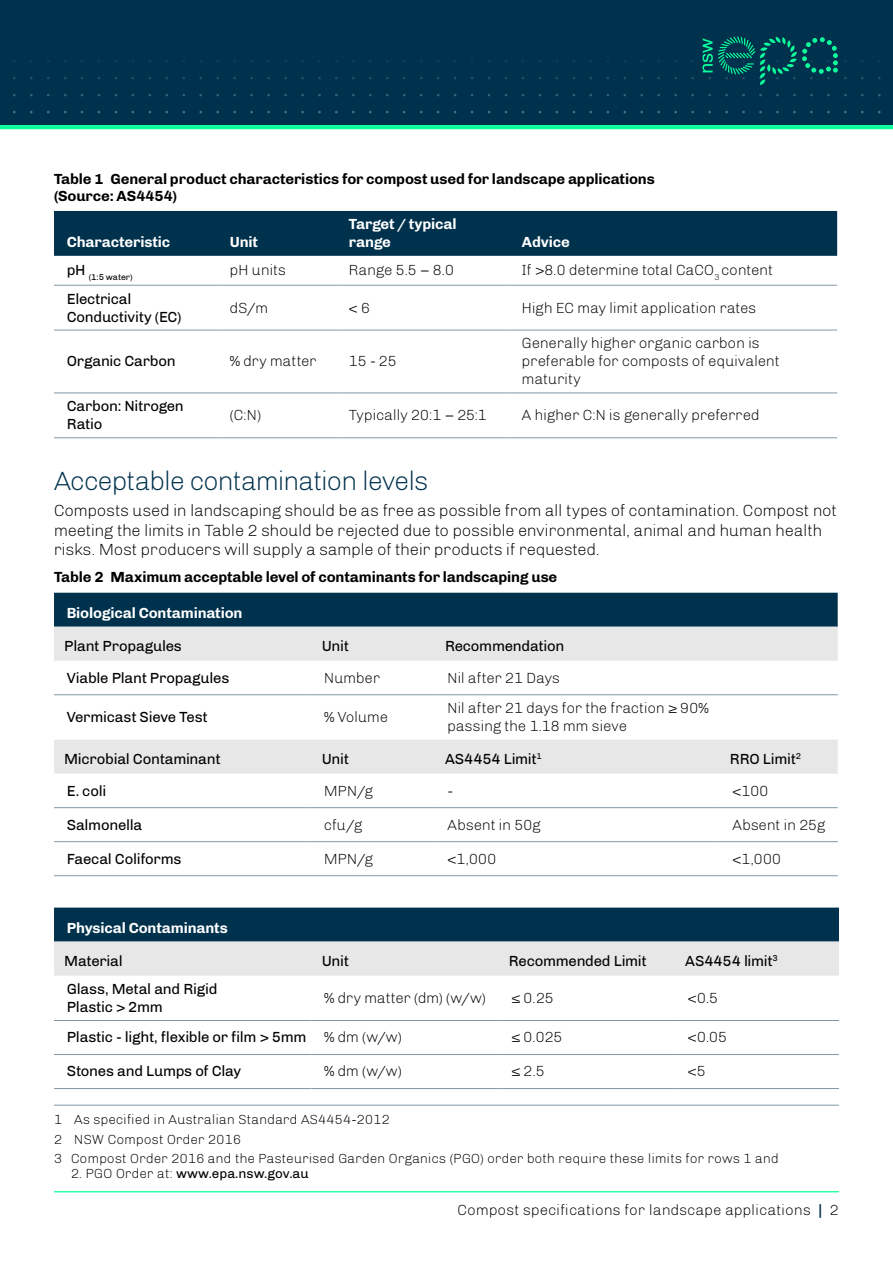
<style>
.page{position:relative;width:893px;height:1263px;background:#fff}
.page>*{position:absolute;margin:0;border:0;box-sizing:border-box;transform-origin:0 0}
.H2_L__blue__18_19{font:300 27px "Chivo";letter-spacing:-.045em;color:#00324d}
.Body_L__Black__11_13{font:300 16.5px/19.5px "Chivo";letter-spacing:-.015em;color:#000}
.Table_text{font:300 15px/18px "Chivo";letter-spacing:-.015em;color:#000}
.Table_text_reg{font:15px/18px "Chivo";letter-spacing:-.015em;color:#000}
.Figure_caption{font:700 15px/16.5px "Chivo";letter-spacing:-.01em;color:#000}
.Table_header{font:700 15px/18px "Chivo";letter-spacing:-.01em;color:#fff}
.Footnote{font:300 13.5px "Chivo";color:#000}
.Footnote-2{font:13.5px "Chivo";color:#000}
.Table_text_reg-2{font:8.7px "Chivo";color:#000}
.s1{font-weight:300}
.s2{font-weight:700;color:#00324d}
</style>
<div class="page">
<hr style="left:54px;top:1191px;width:785px;height:1px;background:#0dff9c">
<div style="left:0;top:0;width:893px;height:125px;background:#00324d"></div>
<hr style="left:0;top:125px;width:893px;height:4px;background:#0dff9c">
<svg style="left:13px;top:60px;width:308px;height:54px"></svg>
<svg style="left:335px;top:60px;width:546px;height:54px"></svg>
<svg style="left:702px;top:36px;width:136px;height:49px"></svg>
<div style="left:54px;top:211px;width:783px;height:45px;background:#00324d"></div>
<hr style="left:54px;top:285px;width:163px;height:1px;background:#8098a6">
<hr style="left:217px;top:285px;width:119px;height:1px;background:#8098a6">
<hr style="left:336px;top:285px;width:173px;height:1px;background:#8098a6">
<hr style="left:509px;top:285px;width:328px;height:1px;background:#8098a6">
<hr style="left:54px;top:330px;width:163px;height:1px;background:#8098a6">
<hr style="left:217px;top:330px;width:119px;height:1px;background:#8098a6">
<hr style="left:336px;top:330px;width:173px;height:1px;background:#8098a6">
<hr style="left:509px;top:330px;width:328px;height:1px;background:#8098a6">
<hr style="left:54px;top:393px;width:163px;height:1px;background:#8098a6">
<hr style="left:217px;top:393px;width:119px;height:1px;background:#8098a6">
<hr style="left:336px;top:393px;width:173px;height:1px;background:#8098a6">
<hr style="left:509px;top:393px;width:328px;height:1px;background:#8098a6">
<hr style="left:54px;top:437px;width:163px;height:1px;background:#8098a6">
<hr style="left:217px;top:437px;width:119px;height:1px;background:#8098a6">
<hr style="left:336px;top:437px;width:173px;height:1px;background:#8098a6">
<hr style="left:509px;top:437px;width:328px;height:1px;background:#8098a6">
<div style="left:54px;top:593px;width:784px;height:34px;background:#00324d"></div>
<svg style="left:54px;top:627px;width:784px;height:147px"></svg>
<hr style="left:54px;top:694px;width:257px;height:1px;background:#8098a6">
<hr style="left:311px;top:694px;width:124px;height:1px;background:#8098a6">
<hr style="left:435px;top:694px;width:285px;height:1px;background:#8098a6">
<hr style="left:720px;top:694px;width:118px;height:1px;background:#8098a6">
<hr style="left:54px;top:807px;width:257px;height:1px;background:#8098a6">
<hr style="left:311px;top:807px;width:124px;height:1px;background:#8098a6">
<hr style="left:435px;top:807px;width:285px;height:1px;background:#8098a6">
<hr style="left:720px;top:807px;width:118px;height:1px;background:#8098a6">
<hr style="left:54px;top:841px;width:257px;height:1px;background:#8098a6">
<hr style="left:311px;top:841px;width:124px;height:1px;background:#8098a6">
<hr style="left:435px;top:841px;width:285px;height:1px;background:#8098a6">
<hr style="left:720px;top:841px;width:118px;height:1px;background:#8098a6">
<hr style="left:54px;top:875px;width:257px;height:1px;background:#8098a6">
<hr style="left:311px;top:875px;width:124px;height:1px;background:#8098a6">
<hr style="left:435px;top:875px;width:285px;height:1px;background:#8098a6">
<hr style="left:720px;top:875px;width:118px;height:1px;background:#8098a6">
<svg style="left:54px;top:907px;width:785px;height:69px;background:#768e9b"></svg>
<hr style="left:54px;top:1020px;width:257px;height:1px;background:#8098a6">
<hr style="left:311px;top:1020px;width:188px;height:1px;background:#8098a6">
<hr style="left:499px;top:1020px;width:176px;height:1px;background:#8098a6">
<hr style="left:675px;top:1020px;width:164px;height:1px;background:#8098a6">
<hr style="left:54px;top:1054px;width:257px;height:1px;background:#8098a6">
<hr style="left:499px;top:1054px;width:176px;height:1px;background:#8098a6">
<hr style="left:675px;top:1054px;width:164px;height:1px;background:#8098a6">
<hr style="left:54px;top:1088px;width:257px;height:1px;background:#8098a6">
<hr style="left:499px;top:1088px;width:176px;height:1px;background:#8098a6">
<hr style="left:675px;top:1088px;width:164px;height:1px;background:#8098a6">
<hr style="left:311px;top:1054px;width:188px;height:1px;background:#8098a6">
<hr style="left:311px;top:1088px;width:188px;height:1px;background:#8098a6">
<hr style="left:54px;top:1105px;width:785px;height:1px;background:#8098a6">
<p class="Figure_caption" style="left:54px;top:171px;width:602px">Table 1 General product characteristics for compost used for landscape applications (Source: AS4454)</p>
<p class="Table_header" style="left:67px;top:233px;width:105px">Characteristic</p>
<p class="Table_header" style="left:230px;top:233px;width:30px">Unit</p>
<p class="Table_header" style="left:349px;top:215px;width:109px">Target / typical range</p>
<p class="Table_header" style="left:522px;top:233px;width:49px">Advice</p>
<p class="Table_text_reg-2" style="left:67px;top:272px;width:67px"><sup>pH</sup> (1:5 water)</p>
<p class="Table_text" style="left:230px;top:261px;width:58px">pH units</p>
<p class="Table_text" style="left:349px;top:261px;width:107px">Range 5.5 – 8.0</p>
<p class="Table_text" style="left:522px;top:261px;width:253px">If &gt;8.0 determine total CaCO<sub>3</sub> content</p>
<p class="Table_text_reg" style="left:67px;top:289px;width:116px">Electrical<br>Conductivity (EC)</p>
<p class="Table_text" style="left:230px;top:298px;width:40px">dS/m</p>
<p class="Table_text" style="left:349px;top:298px;width:23px">&lt; 6</p>
<p class="Table_text" style="left:522px;top:298px;width:236px">High EC may limit application rates</p>
<p class="Table_text_reg" style="left:67px;top:352px;width:111px">Organic Carbon</p>
<p class="Table_text" style="left:230px;top:352px;width:89px">% dry matter</p>
<p class="Table_text" style="left:349px;top:352px;width:50px">15 - 25</p>
<p class="Table_text" style="left:522px;top:334px;width:259px">Generally higher organic carbon is preferable for composts of equivalent maturity</p>
<p class="Table_text_reg" style="left:67px;top:397px;width:119px">Carbon: Nitrogen<br>Ratio</p>
<p class="Table_text" style="left:230px;top:406px;width:33px">(C:N)</p>
<p class="Table_text" style="left:349px;top:406px;width:140px">Typically 20:1 – 25:1</p>
<p class="Table_text" style="left:522px;top:406px;width:240px">A higher C:N is generally preferred</p>
<h2 class="H2_L__blue__18_19" style="left:54px;top:466px;width:377px">Acceptable contamination levels</h2>
<p class="Body_L__Black__11_13" style="left:54px;top:501px;width:785px">Composts used in landscaping should be as free as possible from all types of contamination. Compost not meeting the limits in Table 2 should be rejected due to possible environmental, animal and human health risks. Most producers will supply a sample of their products if requested.</p>
<p class="Figure_caption" style="left:54px;top:569px;width:505px">Table 2 Maximum acceptable level of contaminants for landscaping use</p>
<p class="Table_header" style="left:67px;top:604px;width:177px">Biological Contamination</p>
<p class="Table_text_reg" style="left:64px;top:637px;width:119px">Plant Propagules</p>
<p class="Table_text_reg" style="left:322px;top:637px;width:29px">Unit</p>
<p class="Table_text_reg" style="left:445px;top:637px;width:121px">Recommendation</p>
<p class="Table_text_reg" style="left:67px;top:669px;width:164px">Viable Plant Propagules</p>
<p class="Table_text" style="left:324px;top:669px;width:58px">Number</p>
<p class="Table_text" style="left:448px;top:669px;width:114px">Nil after 21 Days</p>
<p class="Table_text_reg" style="left:67px;top:708px;width:142px">Vermicast Sieve Test</p>
<p class="Table_text" style="left:324px;top:708px;width:66px">% Volume</p>
<p class="Table_text" style="left:448px;top:699px;width:263px">Nil after 21 days for the fraction ≥ 90% passing the 1.18 mm sieve</p>
<p class="Table_text_reg" style="left:64px;top:750px;width:158px">Microbial Contaminant</p>
<p class="Table_text_reg" style="left:322px;top:750px;width:29px">Unit</p>
<p class="Table_text_reg" style="left:445px;top:750px;width:98px">AS4454 Limit<sup>1</sup></p>
<p class="Table_text_reg" style="left:730px;top:750px;width:73px">RRO Limit<sup>2</sup></p>
<p class="Table_text_reg" style="left:67px;top:781px;width:41px">E. coli</p>
<p class="Table_text" style="left:324px;top:781px;width:51px">MPN/g</p>
<p class="Table_text" style="left:448px;top:781px;width:7px">-</p>
<p class="Table_text" style="left:732px;top:781px;width:38px">&lt;100</p>
<p class="Table_text_reg" style="left:67px;top:815px;width:77px">Salmonella</p>
<p class="Table_text" style="left:324px;top:815px;width:40px">cfu/g</p>
<p class="Table_text" style="left:448px;top:815px;width:95px">Absent in 50g</p>
<p class="Table_text" style="left:732px;top:815px;width:95px">Absent in 25g</p>
<p class="Table_text_reg" style="left:67px;top:849px;width:116px">Faecal Coliforms</p>
<p class="Table_text" style="left:324px;top:849px;width:51px">MPN/g</p>
<p class="Table_text" style="left:448px;top:849px;width:51px">&lt;1,000</p>
<p class="Table_text" style="left:732px;top:849px;width:51px">&lt;1,000</p>
<p class="Table_header" style="left:67px;top:919px;width:163px">Physical Contaminants</p>
<p class="Table_text_reg" style="left:64px;top:951px;width:60px">Material</p>
<p class="Table_text_reg" style="left:322px;top:951px;width:29px">Unit</p>
<p class="Table_text_reg" style="left:509px;top:951px;width:139px">Recommended Limit</p>
<p class="Table_text_reg" style="left:685px;top:951px;width:94px">AS4454 limit<sup>3</sup></p>
<p class="Table_text_reg" style="left:67px;top:980px;width:152px">Glass, Metal and Rigid<br>Plastic &gt; 2mm</p>
<p class="Table_text" style="left:324px;top:989px;width:164px">% dry matter (dm) (w/w)</p>
<p class="Table_text" style="left:511px;top:989px;width:44px">≤ 0.25</p>
<p class="Table_text" style="left:688px;top:989px;width:32px">&lt;0.5</p>
<p class="Table_text_reg" style="left:67px;top:1028px;width:241px">Plastic - light, flexible or film &gt; 5mm</p>
<p class="Table_text" style="left:324px;top:1028px;width:80px">% dm (w/w)</p>
<p class="Table_text" style="left:511px;top:1028px;width:53px">≤ 0.025</p>
<p class="Table_text" style="left:688px;top:1028px;width:41px">&lt;0.05</p>
<p class="Table_text_reg" style="left:67px;top:1062px;width:176px">Stones and Lumps of Clay</p>
<p class="Table_text" style="left:324px;top:1062px;width:80px">% dm (w/w)</p>
<p class="Table_text" style="left:511px;top:1062px;width:35px">≤ 2.5</p>
<p class="Table_text" style="left:688px;top:1062px;width:20px">&lt;5</p>
<p class="Footnote" style="left:54px;top:1112px;width:337px">1 As specified in Australian Standard AS4454-2012</p>
<p class="Footnote" style="left:54px;top:1131px;width:189px">2 NSW Compost Order 2016</p>
<p class="Footnote" style="left:54px;top:1150px;width:726px">3 Compost Order 2016 and the Pasteurised Garden Organics (PGO) order both require these limits for rows 1 and</p>
<p class="Footnote-2" style="left:71px;top:1165px;width:239px"><span class="s1">2. PGO Order at:</span> www.epa.nsw.gov.au</p>
<p class="Table_text" style="left:457px;top:1201px;width:383px">Compost specifications for landscape applications <span class="s2">|</span> 2</p>
</div>
